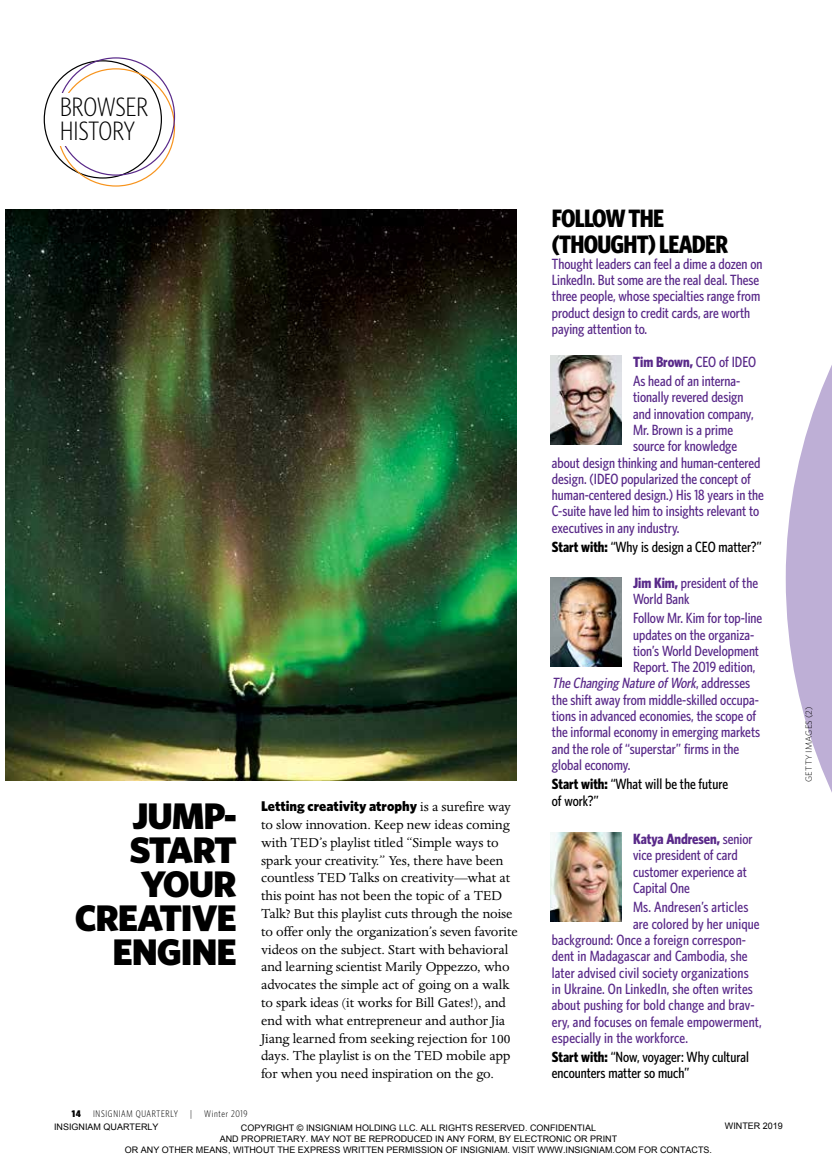
<style>
.page{position:relative;width:837px;height:1175px;background:#fff}
.page>*{position:absolute;margin:0;border:0;box-sizing:border-box;transform-origin:0 0}
.t1{font:900 37.05px/34px "Whitney";letter-spacing:-.03em;color:#000;text-align:right}
.t2{font:300 26.7px/23.7px "Whitney Condensed";letter-spacing:-.005em;color:#000}
.t3{font:700 25.2px/25.2px "Whitney Condensed";letter-spacing:-.03em;color:#000}
.t4{font:500 14.85px/16.4px "Whitney Condensed";color:#592989}
.t5{font:14.85px/17.9px "Dante MT Std";letter-spacing:-.005em;color:#000}
.t6{font:500 14.85px/16.4px "Whitney Condensed";color:#000}
.t7{font:italic 500 14.85px "Whitney Condensed";color:#592989}
.t8{font:900 14.1px "Whitney";color:#000}
.t9{font:300 9.6px "Whitney Condensed";letter-spacing:.07em;color:#000}
.t10{font:900 9.6px "Whitney Condensed";color:#000}
.t11{font:9px/10.8px "Arial";color:#000;text-align:center}
.t12{font:300 8.85px "Whitney";letter-spacing:.02em;color:#000}
.s1{font-family:"Dante MT Std";font-weight:400;font-size:14.85px}
.s2{font-weight:700}
.s3{font-style:normal}
</style>
<div class="page">
<svg style="left:786px;top:365px;width:46px;height:428px;fill:#beafd6"></svg>
<img style="left:5px;top:209px;width:511px;height:571px">
<img style="left:550px;top:355px;width:71px;height:89px">
<img style="left:550px;top:577px;width:71px;height:89px">
<img style="left:550px;top:832px;width:71px;height:89px">
<h2 class="t2" style="left:60px;top:95px;width:89px">BROWSER<br>HISTORY</h2>
<h1 class="t1" style="left:75px;top:797px;width:163px">JUMP-<br>START<br>YOUR<br>CREATIVE<br>ENGINE</h1>
<p class="t8" style="left:261px;top:797px;width:252px">Letting creativity atrophy <span class="s1">is a surefire way</span></p>
<p class="t5" style="left:261px;top:815px;width:258px">to slow innovation. Keep new ideas coming with TED’s playlist titled “Simple ways to spark your creativity.” Yes, there have been countless TED Talks on creativity—what at this point has not been the topic of a TED Talk? But this playlist cuts through the noise to offer only the organization’s seven favorite videos on the subject. Start with behavioral and learning scientist Marily Oppezzo, who advocates the simple act of going on a walk to spark ideas (it works for Bill Gates!), and end with what entrepreneur and author Jia Jiang learned from seeking rejection for 100 days. The playlist is on the TED mobile app for when you need inspiration on the go.</p>
<p class="t10" style="left:72px;top:1108px;width:11px">14</p>
<p class="t9" style="left:93px;top:1108px;width:86px">INSIGNIAM QUARTERLY</p>
<p class="t9" style="left:190px;top:1108px;width:3px">|</p>
<p class="t9" style="left:204px;top:1108px;width:45px">Winter 2019</p>
<h3 class="t3" style="left:552px;top:206px;width:178px">FOLLOW THE (THOUGHT) LEADER</h3>
<p class="t4" style="left:552px;top:255px;width:212px">Thought leaders can feel a dime a dozen on LinkedIn. But some are the real deal. These three people, whose specialties range from product design to credit cards, are worth paying attention to.</p>
<p class="t4" style="left:633px;top:352px;width:125px;line-height:19.2px"><span class="s2">Tim Brown,</span> CEO of IDEO<br>As head of an interna-</p>
<p class="t4" style="left:633px;top:389px;width:112px">tionally revered design</p>
<p class="t4" style="left:633px;top:405px;width:122px">and innovation company,</p>
<p class="t4" style="left:633px;top:421px;width:101px">Mr. Brown is a prime</p>
<p class="t4" style="left:633px;top:438px;width:106px">source for knowledge</p>
<p class="t4" style="left:552px;top:454px;width:210px">about design thinking and human-centered</p>
<p class="t4" style="left:552px;top:470px;width:201px">design. (IDEO popularized the concept of</p>
<p class="t4" style="left:552px;top:486px;width:214px">human-centered design.) His 18 years in the</p>
<p class="t4" style="left:552px;top:503px;width:209px">C-suite have led him to insights relevant to</p>
<p class="t4" style="left:552px;top:519px;width:129px">executives in any industry.</p>
<p class="t6" style="left:552px;top:538px;width:211px"><span class="s2">Start with:</span> “Why is design a CEO matter?”</p>
<p class="t4" style="left:633px;top:574px;width:126px"><span class="s2">Jim Kim,</span> president of the<br>World Bank</p>
<p class="t4" style="left:633px;top:609px;width:131px">Follow Mr. Kim for top-line</p>
<p class="t4" style="left:633px;top:626px;width:123px">updates on the organiza-</p>
<p class="t4" style="left:633px;top:642px;width:128px">tion’s World Development</p>
<p class="t4" style="left:633px;top:658px;width:124px">Report. The 2019 edition,</p>
<p class="t7" style="left:552px;top:674px;width:200px">The Changing Nature ofWork<span class="s3">, a d d r e s s e s</span></p>
<p class="t4" style="left:552px;top:691px;width:209px">the shift away from middle-skilled occupa-</p>
<p class="t4" style="left:552px;top:707px;width:206px">tions in advanced economies, the scope of</p>
<p class="t4" style="left:552px;top:724px;width:210px">the informal economy in emerging markets</p>
<p class="t4" style="left:552px;top:740px;width:189px">and the role of “superstar” firms in the</p>
<p class="t4" style="left:552px;top:756px;width:80px">global economy.</p>
<p class="t6" style="left:552px;top:775px;width:178px"><span class="s2">Start with:</span> “What will be the future of work?”</p>
<p class="t4" style="left:633px;top:830px;width:121px"><span class="s2">Katya Andresen,</span> senior vice president of card customer experience at<br>Capital One</p>
<p class="t4" style="left:633px;top:898px;width:117px">Ms. Andresen’s articles</p>
<p class="t4" style="left:633px;top:915px;width:128px">are colored by her unique</p>
<p class="t4" style="left:552px;top:931px;width:196px">background: Once a foreign correspon-</p>
<p class="t4" style="left:552px;top:947px;width:197px">dent in Madagascar and Cambodia, she</p>
<p class="t4" style="left:552px;top:964px;width:198px">later advised civil society organizations</p>
<p class="t4" style="left:552px;top:980px;width:203px">in Ukraine. On LinkedIn, she often writes</p>
<p class="t4" style="left:552px;top:996px;width:204px">about pushing for bold change and brav-</p>
<p class="t4" style="left:552px;top:1013px;width:211px">ery, and focuses on female empowerment,</p>
<p class="t4" style="left:552px;top:1029px;width:138px">especially in the workforce.</p>
<p class="t6" style="left:552px;top:1048px;width:199px"><span class="s2">Start with:</span> “Now, voyager: Why cultural encounters matter so much”</p>
<p class="t11" style="left:125px;top:1122px;width:589px">COPYRIGHT © INSIGNIAM HOLDING LLC. ALL RIGHTS RESERVED. CONFIDENTIAL<br>AND PROPRIETARY. MAY NOT BE REPRODUCED IN ANY FORM, BY ELECTRONIC OR PRINT<br>OR ANY OTHER MEANS, WITHOUT THE EXPRESS WRITTEN PERMISSION OF INSIGNIAM. VISIT WWW.INSIGNIAM.COM FOR CONTACTS.</p>
<p class="t11" style="left:725px;top:1120px;width:60px">WINTER 2019</p>
<p class="t11" style="left:54px;top:1121px;width:106px">INSIGNIAM QUARTERLY</p>
<p class="t12" style="left:803px;top:782px;width:77px;rotate:-90deg">GETTY IMAGES (2)</p>
</div>
